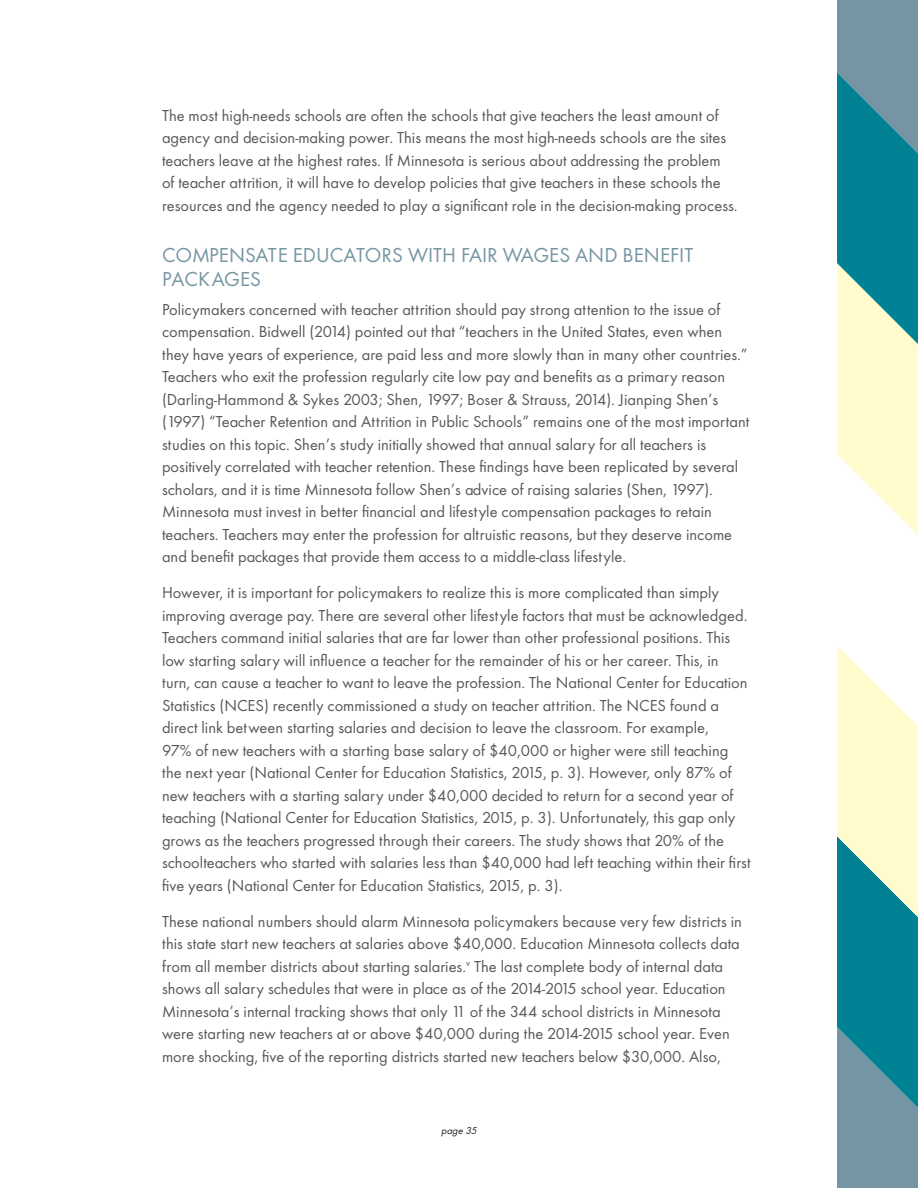
<style>
.page{position:relative;width:918px;height:1188px;background:#fff}
.page>*{position:absolute;margin:0;border:0;box-sizing:border-box;transform-origin:0 0}
._1st_Subhead{font:21px/24px "Futura Book DTC";color:#7695a3}
.Body_Text{font:16.5px/22.5px "Futura Book DTC";color:#57585a}
.t1{font:10.5px "Futura Book Oblique DTC";color:#231f20}
</style>
<div class="page">
<svg style="left:837px;top:0;width:81px;height:1188px"></svg>
<p class="Body_Text" style="left:162px;top:104px;width:577px">The most high-needs schools are often the schools that give teachers the least amount of agency and decision-making power. This means the most high-needs schools are the sites teachers leave at the highest rates. If Minnesota is serious about addressing the problem<br>of teacher attrition, it will have to develop policies that give teachers in these schools the resources and the agency needed to play a significant role in the decision-making process.</p>
<p class="_1st_Subhead" style="left:162px;top:243px;width:533px">COMPENSATE EDUCATORS WITH FAIR WAGES AND BENEFIT<br>PACKAGES</p>
<p class="Body_Text" style="left:162px;top:298px;width:589px">Policymakers concerned with teacher attrition should pay strong attention to the issue of compensation. Bidwell (2014) pointed out that “teachers in the United States, even when they have years of experience, are paid less and more slowly than in many other countries.” Teachers who exit the profession regularly cite low pay and benefits as a primary reason (Darling-Hammond &amp; Sykes 2003; Shen, 1997; Boser &amp; Strauss, 2014). Jianping Shen’s (1997) “Teacher Retention and Attrition in Public Schools” remains one of the most important studies on this topic. Shen’s study initially showed that annual salary for all teachers is positively correlated with teacher retention. These findings have been replicated by several scholars, and it is time Minnesota follow Shen’s advice of raising salaries (Shen, 1997).<br>Minnesota must invest in better financial and lifestyle compensation packages to retain teachers. Teachers may enter the profession for altruistic reasons, but they deserve income and benefit packages that provide them access to a middle-class lifestyle.</p>
<p class="Body_Text" style="left:162px;top:582px;width:590px">However, it is important for policymakers to realize this is more complicated than simply improving average pay. There are several other lifestyle factors that must be acknowledged.<br>Teachers command initial salaries that are far lower than other professional positions. This low starting salary will influence a teacher for the remainder of his or her career. This, in turn, can cause a teacher to want to leave the profession. The National Center for Education Statistics (NCES) recently commissioned a study on teacher attrition. The NCES found a direct link between starting salaries and decision to leave the classroom. For example,<br>97% of new teachers with a starting base salary of $40,000 or higher were still teaching the next year (National Center for Education Statistics, 2015, p. 3). However, only 87% of new teachers with a starting salary under $40,000 decided to return for a second year of teaching (National Center for Education Statistics, 2015, p. 3). Unfortunately, this gap only grows as the teachers progressed through their careers. The study shows that 20% of the schoolteachers who started with salaries less than $40,000 had left teaching within their first five years (National Center for Education Statistics, 2015, p. 3).</p>
<p class="Body_Text" style="left:162px;top:910px;width:581px">These national numbers should alarm Minnesota policymakers because very few districts in this state start new teachers at salaries above $40,000. Education Minnesota collects data from all member districts about starting salaries.<sup>v</sup> The last complete body of internal data shows all salary schedules that were in place as of the 2014-2015 school year. Education Minnesota’s internal tracking shows that only 11 of the 344 school districts in Minnesota were starting new teachers at or above $40,000 during the 2014-2015 school year. Even more shocking, five of the reporting districts started new teachers below $30,000. Also,</p>
<p class="t1" style="left:441px;top:1125px;width:37px">page 35</p>
</div>
